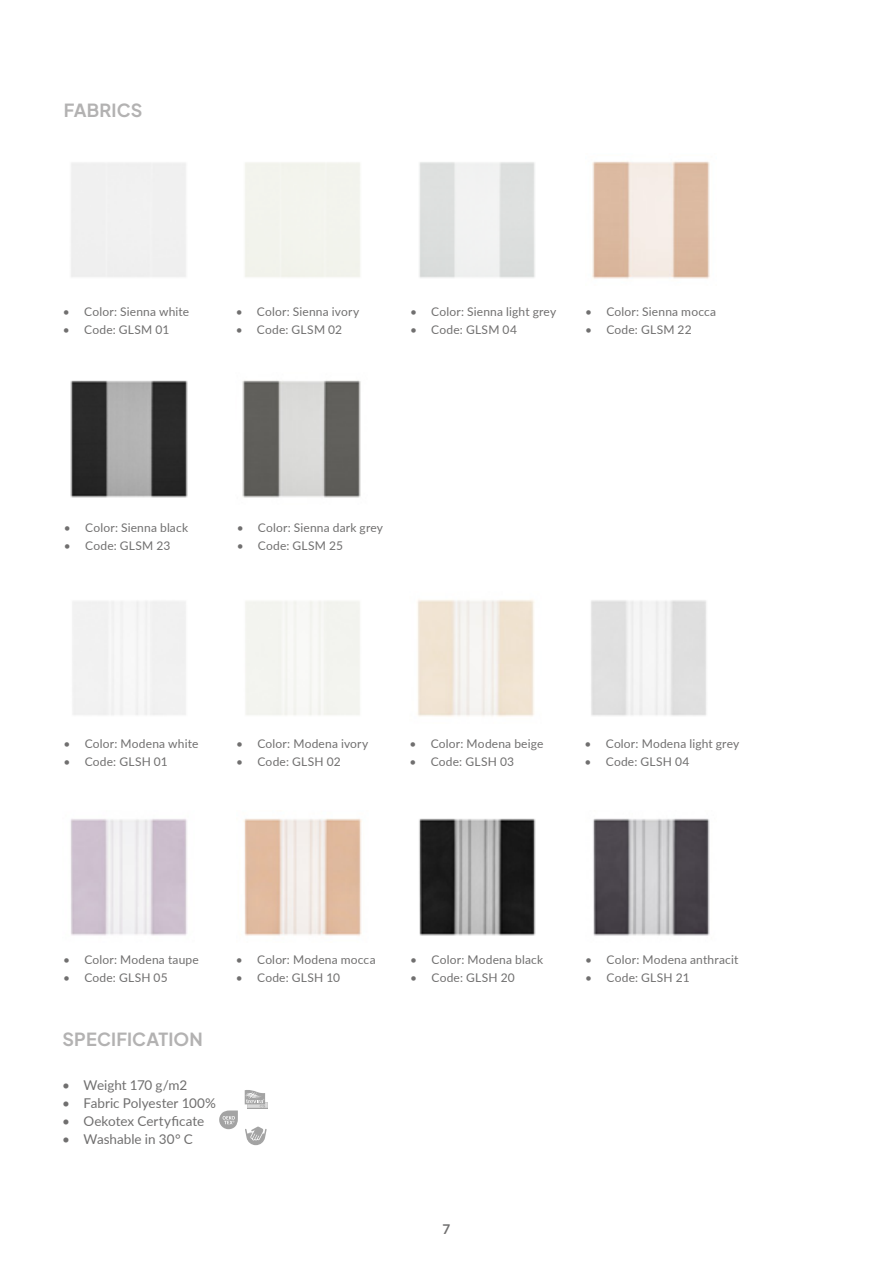
<style>
.page{position:relative;width:893px;height:1263px;background:#fff}
.page>*{position:absolute;margin:0;border:0;box-sizing:border-box;transform-origin:0 0}
.t1{font:700 18px "Plus Jakarta Sans";letter-spacing:.01em;color:#b3b2b2}
.t2{font:13.5px "Lato";color:#706f6f}
.t3{font:700 13.5px "Lato";color:#706f6f}
.t4{font:12px "Lato";letter-spacing:.015em;color:#706f6f}
</style>
<div class="page">
<svg style="left:219px;top:1110px;width:19px;height:19px"></svg>
<svg style="left:245px;top:1090px;width:23px;height:18px"></svg>
<svg style="left:245px;top:1126px;width:22px;height:20px"></svg>
<img style="left:419px;top:162px;width:116px;height:116px">
<img style="left:592px;top:161px;width:118px;height:118px">
<img style="left:70px;top:380px;width:118px;height:118px">
<img style="left:242px;top:380px;width:119px;height:118px">
<img style="left:417px;top:599px;width:117px;height:118px">
<img style="left:591px;top:600px;width:115px;height:116px">
<img style="left:70px;top:819px;width:117px;height:117px">
<img style="left:243px;top:818px;width:119px;height:118px">
<img style="left:419px;top:818px;width:117px;height:118px">
<img style="left:593px;top:818px;width:117px;height:118px">
<h1 class="t1" style="left:64px;top:94px;width:80px">FABRICS</h1>
<p class="t4" style="left:63px;top:303px;width:128px">• Color: Sienna white</p>
<p class="t4" style="left:63px;top:321px;width:108px">• Code: GLSM 01</p>
<p class="t4" style="left:236px;top:303px;width:125px">• Color: Sienna ivory</p>
<p class="t4" style="left:236px;top:321px;width:108px">• Code: GLSM 02</p>
<p class="t4" style="left:410px;top:303px;width:148px">• Color: Sienna light grey</p>
<p class="t4" style="left:410px;top:321px;width:108px">• Code: GLSM 04</p>
<p class="t4" style="left:585px;top:303px;width:133px">• Color: Sienna mocca</p>
<p class="t4" style="left:585px;top:321px;width:108px">• Code: GLSM 22</p>
<p class="t4" style="left:64px;top:519px;width:126px">• Color: Sienna black</p>
<p class="t4" style="left:64px;top:537px;width:108px">• Code: GLSM 23</p>
<p class="t4" style="left:237px;top:519px;width:148px">• Color: Sienna dark grey</p>
<p class="t4" style="left:237px;top:537px;width:108px">• Code: GLSM 25</p>
<p class="t4" style="left:63px;top:735px;width:137px">• Color: Modena white</p>
<p class="t4" style="left:63px;top:753px;width:106px">• Code: GLSH 01</p>
<p class="t4" style="left:236px;top:735px;width:134px">• Color: Modena ivory</p>
<p class="t4" style="left:236px;top:753px;width:106px">• Code: GLSH 02</p>
<p class="t4" style="left:409px;top:735px;width:135px">• Color: Modena beige</p>
<p class="t4" style="left:409px;top:753px;width:106px">• Code: GLSH 03</p>
<p class="t4" style="left:584px;top:735px;width:156px">• Color: Modena light grey</p>
<p class="t4" style="left:584px;top:753px;width:106px">• Code: GLSH 04</p>
<p class="t4" style="left:63px;top:951px;width:137px">• Color: Modena taupe</p>
<p class="t4" style="left:63px;top:969px;width:106px">• Code: GLSH 05</p>
<h1 class="t1" style="left:62px;top:1023px;width:142px">SPECIFICATION</h1>
<p class="t2" style="left:62px;top:1075px;width:126px">• Weight 170 g/m2</p>
<p class="t2" style="left:62px;top:1093px;width:155px">• Fabric Polyester 100%</p>
<p class="t2" style="left:62px;top:1111px;width:144px">• Oekotex Certyficate</p>
<p class="t2" style="left:62px;top:1129px;width:132px">• Washable in 30° C</p>
<p class="t4" style="left:236px;top:951px;width:141px">• Color: Modena mocca</p>
<p class="t4" style="left:236px;top:969px;width:106px">• Code: GLSH 10</p>
<p class="t4" style="left:410px;top:951px;width:134px">• Color: Modena black</p>
<p class="t4" style="left:410px;top:969px;width:106px">• Code: GLSH 20</p>
<p class="t3" style="left:443px;top:1219px;width:9px">7</p>
<p class="t4" style="left:585px;top:951px;width:155px">• Color: Modena anthracit</p>
<p class="t4" style="left:585px;top:969px;width:106px">• Code: GLSH 21</p>
</div>
